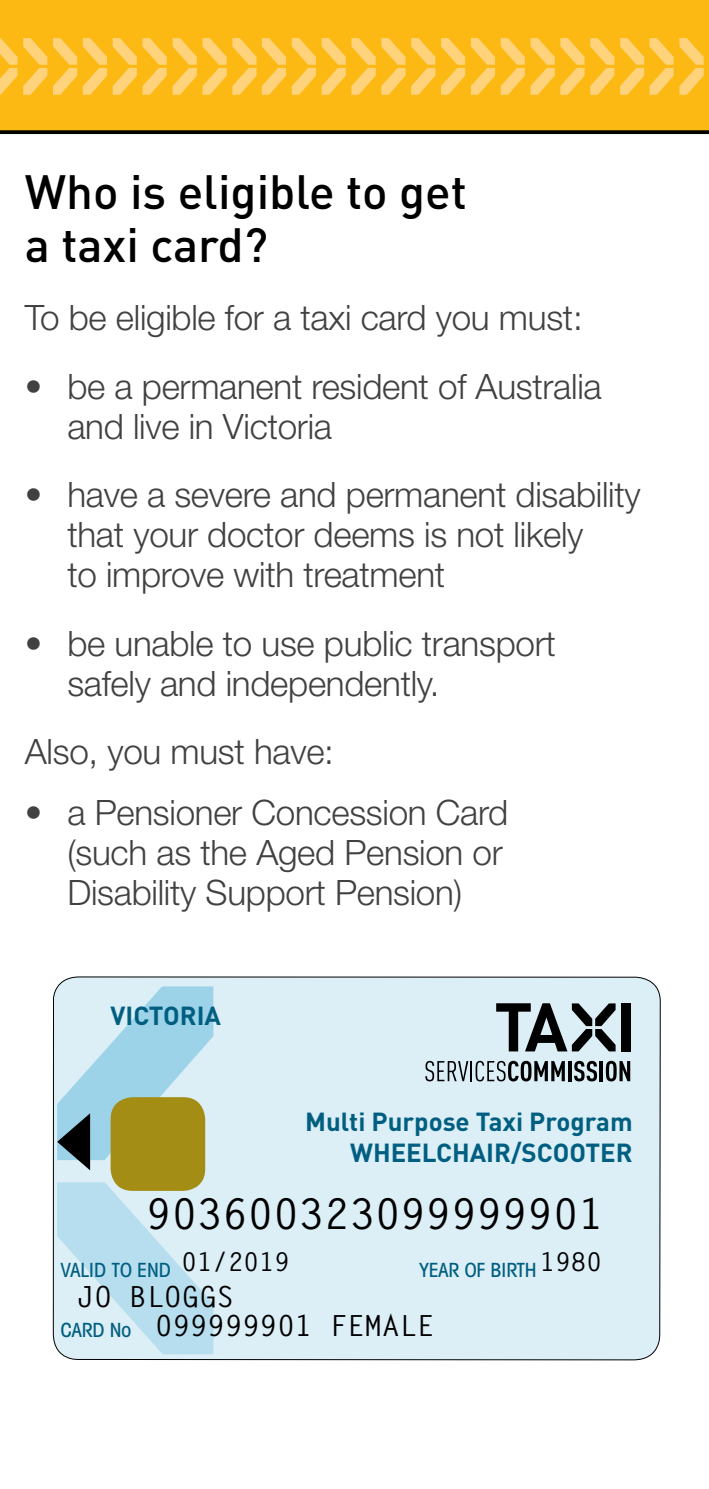
<style>
.page{position:relative;width:709px;height:1489px;background:#fff}
.page>*{position:absolute;margin:0;border:0;box-sizing:border-box;transform-origin:0 0}
.t1{font:500 47.5px/52.5px "DIN";color:#000}
.t2{font:700 42.25px "Letter Gothic Std";color:#000}
.t3{font:300 35px/40px "Helvetica Neue LT Std";letter-spacing:-.01em;color:#414042}
.t4{font:700 29px/29.2px "Letter Gothic Std";color:#000}
.t5{font:700 25.75px/31px "DIN";color:#005f80;text-align:right}
.t6{font:700 25.75px "Letter Gothic Std";color:#000}
.t7{font:500 condensed 19.5px "Avant Garde IT Cby BT";color:#005f80}
</style>
<div class="page">
<div style="left:0;top:0;width:709px;height:130px;background:#fdb913"></div>
<svg style="left:0;top:38px;width:47px;height:57px"></svg>
<svg style="left:53px;top:38px;width:24px;height:57px"></svg>
<svg style="left:83px;top:38px;width:24px;height:57px"></svg>
<svg style="left:113px;top:38px;width:54px;height:57px"></svg>
<svg style="left:173px;top:38px;width:83px;height:57px"></svg>
<svg style="left:262px;top:38px;width:24px;height:57px"></svg>
<svg style="left:292px;top:38px;width:113px;height:57px"></svg>
<svg style="left:411px;top:38px;width:24px;height:57px"></svg>
<svg style="left:441px;top:38px;width:24px;height:57px"></svg>
<svg style="left:471px;top:38px;width:83px;height:57px"></svg>
<svg style="left:560px;top:38px;width:24px;height:57px"></svg>
<svg style="left:590px;top:38px;width:24px;height:57px"></svg>
<svg style="left:620px;top:38px;width:53px;height:57px"></svg>
<svg style="left:679px;top:38px;width:24px;height:57px"></svg>
<svg style="left:0;top:130px;width:709px;height:4px;fill:#000"></svg>
<svg style="left:53px;top:976px;width:608px;height:385px"></svg>
<h1 class="t1" style="left:25px;top:164px;width:444px">Who is eligible to get a taxi card?</h1>
<p class="t3" style="left:25px;top:297px;width:559px">To be eligible for a taxi card you must:</p>
<p class="t3" style="left:67px;top:365px;width:536px;text-indent:-43px">• be a permanent resident of Australia and live in Victoria</p>
<p class="t3" style="left:67px;top:474px;width:575px;text-indent:-43px">• have a severe and permanent disability that your doctor deems is not likely<br>to improve with treatment</p>
<p class="t3" style="left:67px;top:622px;width:490px;text-indent:-43px">• be unable to use public transport safely and independently.</p>
<p class="t3" style="left:25px;top:730px;width:311px">Also, you must have:</p>
<p class="t3" style="left:67px;top:792px;width:442px;text-indent:-43px">• a Pensioner Concession Card (such as the Aged Pension or<br>Disability Support Pension)</p>
<p class="t5" style="left:111px;top:999px;width:112px">VICTORIA</p>
<p class="t5" style="left:305px;top:1104px;width:329px">Multi Purpose Taxi Program<br>WHEELCHAIR/SCOOTER</p>
<p class="t2" style="left:146px;top:1187px;width:459px">903600323099999901</p>
<p class="t6" style="left:182px;top:1245px;width:110px">01/2019</p>
<p class="t4" style="left:155px;top:1282px;width:281px;text-indent:-78px">JO BLOGGS<br>099999901 FEMALE</p>
<p class="t7" style="left:61px;top:1258px;width:111px">VALID TO END</p>
<p class="t6" style="left:540px;top:1245px;width:63px">1980</p>
<p class="t7" style="left:419px;top:1258px;width:119px">YEAR OF BIRTH</p>
<p class="t7" style="left:61px;top:1317px;width:72px">CARD No</p>
</div>
